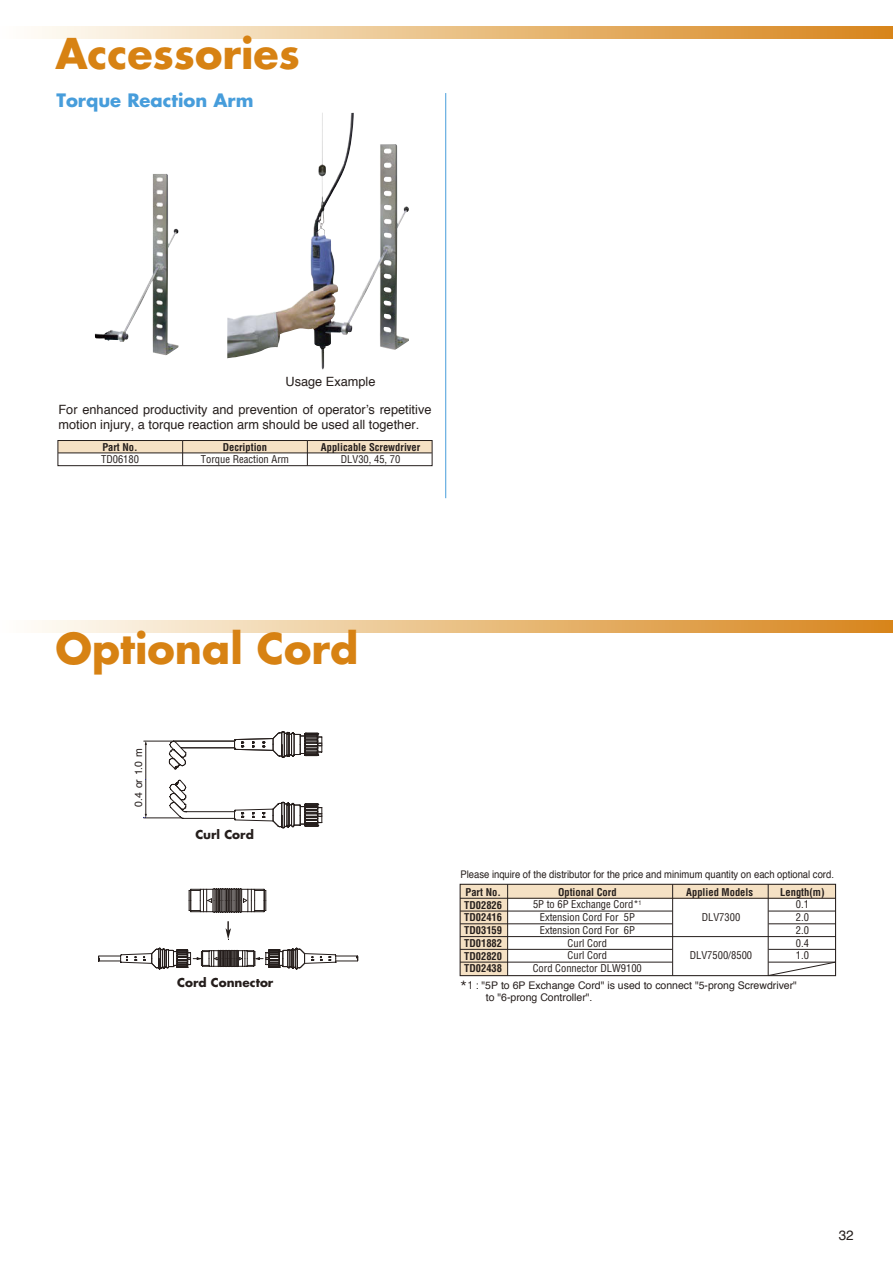
<style>
.page{position:relative;width:893px;height:1263px;background:#fff}
.page>*{position:absolute;margin:0;border:0;box-sizing:border-box;transform-origin:0 0}
.t1{font:700 41.25px "Futura";color:#d78213}
.t2{font:700 18px "Futura";color:#479ddb}
.t3{font:13.5px "Helvetica";color:#251e1c}
.t4{font:12.75px/15.3px "Helvetica";color:#251e1c}
.t5{font:700 12px "Futura";color:#251e1c}
.t6{font:condensed 10.5px/12.8px "Helvetica";color:#251e1c;text-align:center}
.t7{font:700 condensed 10.5px/12.8px "Helvetica";color:#251e1c}
.t8{font:10.5px/12.6px "Helvetica";color:#251e1c}
.t9{font:10.5px "Helvetica";color:#251e1c;scale:.9 1}
.s1{font-weight:700}
.s2{font-stretch:condensed;font-size:16.5px}
.s3{font-stretch:condensed}
</style>
<div class="page">
<svg style="left:34px;top:26px;width:859px;height:12px;background:#eabf85"></svg>
<svg style="left:34px;top:620px;width:859px;height:12px;background:#eabf85"></svg>
<div style="left:58px;top:441px;width:374px;height:12px;background:#f5e1c4"></div>
<div style="left:58px;top:440px;width:374px;height:26px;border:1px solid #251e1c"></div>
<hr style="left:58px;top:453px;width:374px;height:1px;background:#251e1c">
<svg style="left:182px;top:440px;width:1px;height:26px"></svg>
<svg style="left:307px;top:440px;width:1px;height:26px"></svg>
<hr style="left:445px;top:93px;width:1px;height:405px;background:#479ddb">
<div style="left:460px;top:884px;width:48px;height:91px;background:#f5e1c4"></div>
<div style="left:460px;top:884px;width:375px;height:14px;background:#f5e1c4"></div>
<div style="left:460px;top:884px;width:376px;height:92px;border:1px solid #251e1c"></div>
<hr style="left:507px;top:884px;width:1px;height:91px;background:#251e1c">
<hr style="left:460px;top:911px;width:212px;height:1px;background:#251e1c">
<hr style="left:460px;top:923px;width:212px;height:1px;background:#251e1c">
<hr style="left:460px;top:936px;width:376px;height:1px;background:#251e1c">
<hr style="left:460px;top:949px;width:212px;height:1px;background:#251e1c">
<hr style="left:460px;top:962px;width:212px;height:1px;background:#251e1c">
<hr style="left:768px;top:911px;width:67px;height:1px;background:#251e1c">
<hr style="left:768px;top:923px;width:67px;height:1px;background:#251e1c">
<hr style="left:768px;top:949px;width:67px;height:1px;background:#251e1c">
<hr style="left:672px;top:884px;width:1px;height:91px;background:#251e1c">
<hr style="left:460px;top:898px;width:375px;height:1px;background:#251e1c">
<hr style="left:174px;top:741px;width:61px;height:1px;background:#251e1c">
<hr style="left:181px;top:747px;width:54px;height:1px;background:#251e1c">
<svg style="left:169px;top:740px;width:18px;height:30px"></svg>
<svg style="left:234px;top:731px;width:89px;height:27px"></svg>
<hr style="left:186px;top:811px;width:49px;height:1px;background:#251e1c">
<hr style="left:183px;top:818px;width:52px;height:1px;background:#251e1c">
<svg style="left:234px;top:801px;width:89px;height:28px"></svg>
<hr style="left:144px;top:818px;width:38px;height:1px;background:#251e1c">
<hr style="left:144px;top:741px;width:30px;height:1px;background:#251e1c">
<hr style="left:146px;top:743px;width:1px;height:72px;background:#251e1c">
<svg style="left:169px;top:779px;width:18px;height:40px"></svg>
<svg style="left:189px;top:888px;width:78px;height:25px"></svg>
<svg style="left:226px;top:922px;width:5px;height:18px"></svg>
<svg style="left:98px;top:948px;width:261px;height:22px"></svg>
<svg style="left:144px;top:814px;width:3px;height:5px"></svg>
<hr style="left:768px;top:884px;width:1px;height:91px;background:#251e1c">
<svg style="left:768px;top:961px;width:68px;height:15px"></svg>
<img style="left:227px;top:113px;width:182px;height:256px">
<img style="left:95px;top:174px;width:84px;height:181px">
<p class="t1" style="left:55px;top:25px;width:246px">Accessories</p>
<p class="t2" style="left:56px;top:88px;width:199px">Torque Reaction Arm</p>
<p class="t4" style="left:286px;top:374px;width:91px">Usage Example</p>
<p class="t4" style="left:59px;top:402px;width:374px">For enhanced productivity and prevention of operator’s repetitive motion injury, a torque reaction arm should be used all together.</p>
<p class="t7" style="left:102px;top:440px;width:37px">Part No.</p>
<p class="t7" style="left:321px;top:441px;width:101px">Applicable Screwdriver</p>
<p class="t7" style="left:223px;top:441px;width:46px">Decription</p>
<p class="t6" style="left:101px;top:453px;width:39px">TD06180</p>
<p class="t6" style="left:201px;top:453px;width:90px">Torque Reaction Arm</p>
<p class="t6" style="left:341px;top:453px;width:61px">DLV30, 45, 70</p>
<p class="t1" style="left:55px;top:619px;width:305px">Optional Cord</p>
<p class="t8" style="left:132px;top:807px;width:60px;rotate:-90deg">0.4 or 1.0 m</p>
<p class="t5" style="left:195px;top:826px;width:60px">Curl Cord</p>
<p class="t5" style="left:177px;top:974px;width:98px">Cord Connector</p>
<p class="t9" style="left:460px;top:866px;width:416px">Please inquire of the distributor for the price and minimum quantity on each optional cord.</p>
<p class="t7" style="left:464px;top:886px;width:39px">Part No.<br>TD02826<br>TD02416<br>TD03159<br>TD01882<br>TD02820<br>TD02438</p>
<p class="t6" style="left:533px;top:885px;width:111px"><span class="s1">Optional Cord<br></span>5P to 6P Exchange Cord*<sup>1<br></sup>Extension Cord For 5P<br>Extension Cord For 6P<br>Curl Cord<br>Curl Cord<br>Cord Connector DLW9100</p>
<p class="t7" style="left:686px;top:885px;width:68px">Applied Models</p>
<p class="t6" style="left:780px;top:885px;width:46px"><span class="s1">Length(m)<br></span>0.1<br>2.0<br>2.0<br>0.4<br>1.0</p>
<p class="t8" style="left:486px;top:979px;width:313px;text-indent:-26px"><span class="s2">*</span><span class="s3">1</span> : "5P to 6P Exchange Cord" is used to connect "5-prong Screwdriver" to "6-prong Controller".</p>
<p class="t6" style="left:702px;top:911px;width:40px">DLV7300</p>
<p class="t6" style="left:690px;top:949px;width:64px">DLV7500/8500</p>
<p class="t3" style="left:839px;top:1225px;width:17px">32</p>
</div>
